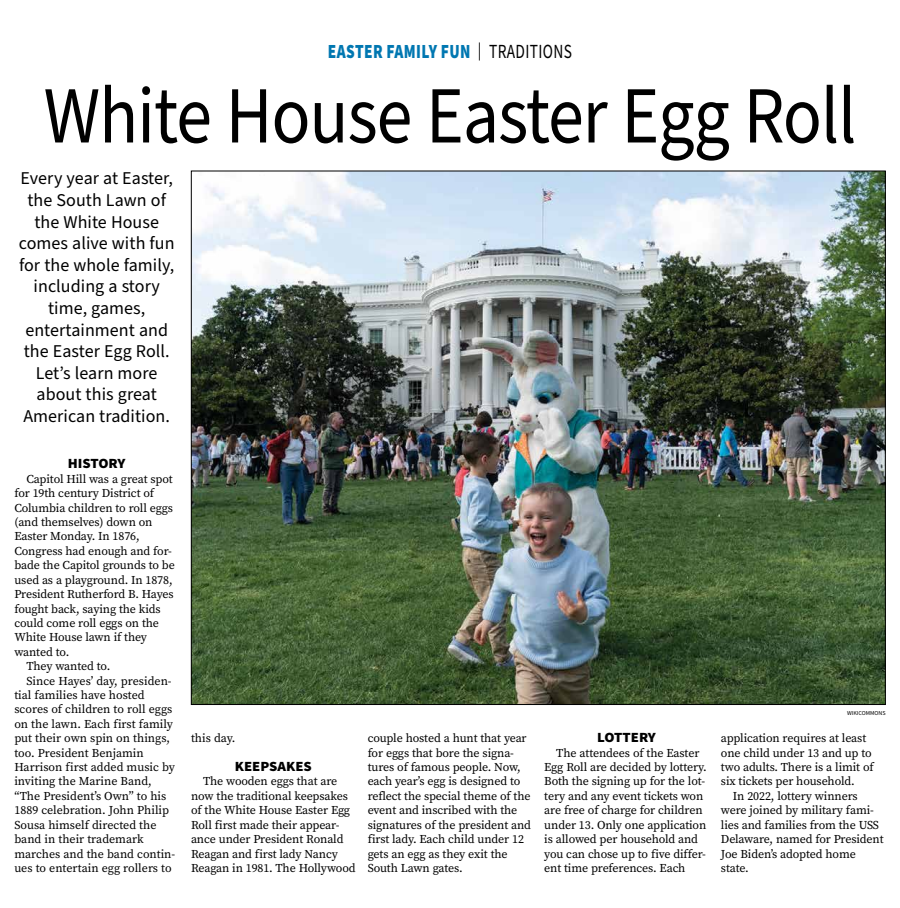
<style>
.page{position:relative;width:900px;height:908px;background:#fff}
.page>*{position:absolute;margin:0;border:0;box-sizing:border-box;transform-origin:0 0}
.t1{font:81px "Source Sans Pro";letter-spacing:-.015em;color:#000;scale:.89 1}
.t2{font:900 20px "Source Sans Pro";letter-spacing:.025em;color:#0077b1;scale:.77 1}
.t3{font:18px/21.6px "Source Sans Pro";letter-spacing:.005em;color:#000;text-align:center}
.t4{font:900 14px "Source Sans Pro";color:#000;scale:1.05 1}
.t5{font:12px/14.4px "Source Serif Pro";letter-spacing:-.01em;color:#000}
.t6{font:6px "Source Sans Pro";color:#000}
.s1{font-weight:400;font-size:18px;color:#000}
.s2{font-weight:400;color:#000}
</style>
<div class="page">
<img style="left:193px;top:173px;width:691px;height:529px">
<h2 class="t2" style="left:328px;top:38px;width:319px">EASTER FAMILY FUN <span class="s1">|</span> <span class="s2">TRADITIONS</span></h2>
<h1 class="t1" style="left:44px;top:61px;width:915px">White House Easter Egg Roll</h1>
<h3 class="t3" style="left:19px;top:168px;width:157px">Every year at Easter, the South Lawn of the White House comes alive with fun for the whole family, including a story time, games, entertainment and the Easter Egg Roll.<br>Let’s learn more about this great<br>American tradition.</h3>
<p class="t4" style="left:68px;top:454px;width:56px">HISTORY</p>
<p class="t5" style="left:26px;top:471px;width:148px">Capitol Hill was a great spot</p>
<p class="t5" style="left:14px;top:486px;width:141px">for 19th century District of</p>
<p class="t5" style="left:14px;top:500px;width:160px">Columbia children to roll eggs</p>
<p class="t5" style="left:14px;top:514px;width:140px">(and themselves) down on</p>
<p class="t5" style="left:14px;top:529px;width:127px">Easter Monday. In 1876,</p>
<p class="t5" style="left:14px;top:543px;width:159px">Congress had enough and for-</p>
<p class="t5" style="left:14px;top:558px;width:162px">bade the Capitol grounds to be</p>
<p class="t5" style="left:14px;top:572px;width:160px">used as a playground. In 1878,</p>
<p class="t5" style="left:14px;top:586px;width:161px">President Rutherford B. Hayes</p>
<p class="t5" style="left:14px;top:601px;width:148px">fought back, saying the kids</p>
<p class="t5" style="left:14px;top:615px;width:146px">could come roll eggs on the</p>
<p class="t5" style="left:14px;top:630px;width:134px">White House lawn if they</p>
<p class="t5" style="left:14px;top:644px;width:56px">wanted to.</p>
<p class="t5" style="left:26px;top:658px;width:85px">They wanted to.</p>
<p class="t5" style="left:26px;top:673px;width:147px">Since Hayes’ day, presiden-</p>
<p class="t5" style="left:14px;top:687px;width:132px">tial families have hosted</p>
<p class="t5" style="left:14px;top:702px;width:160px">scores of children to roll eggs</p>
<p class="t5" style="left:14px;top:716px;width:160px">on the lawn. Each first family</p>
<p class="t5" style="left:14px;top:730px;width:157px">put their own spin on things,</p>
<p class="t5" style="left:14px;top:745px;width:131px">too. President Benjamin</p>
<p class="t5" style="left:14px;top:759px;width:162px">Harrison first added music by</p>
<p class="t5" style="left:14px;top:774px;width:139px">inviting the Marine Band,</p>
<p class="t5" style="left:14px;top:788px;width:153px">“The President’s Own” to his</p>
<p class="t5" style="left:14px;top:802px;width:156px">1889 celebration. John Philip</p>
<p class="t5" style="left:14px;top:817px;width:144px">Sousa himself directed the</p>
<p class="t5" style="left:14px;top:831px;width:131px">band in their trademark</p>
<p class="t5" style="left:14px;top:846px;width:162px">marches and the band contin-</p>
<p class="t5" style="left:14px;top:860px;width:159px">ues to entertain egg rollers to</p>
<p class="t5" style="left:191px;top:730px;width:46px">this day.</p>
<p class="t4" style="left:235px;top:756px;width:75px">KEEPSAKES</p>
<p class="t5" style="left:191px;top:774px;width:166px;text-indent:12px">The wooden eggs that are now the traditional keepsakes of the White House Easter Egg<br>Roll first made their appear&shy;ance under President Ronald<br>Reagan and first lady Nancy<br>Reagan in 1981. The Hollywood</p>
<p class="t5" style="left:368px;top:730px;width:165px">couple hosted a hunt that year for eggs that bore the signa&shy;tures of famous people. Now, each year’s egg is designed to reflect the special theme of the event and inscribed with the signatures of the president and first lady. Each child under 12 gets an egg as they exit the<br>South Lawn gates.</p>
<p class="t4" style="left:597px;top:727px;width:57px">LOTTERY</p>
<p class="t5" style="left:544px;top:745px;width:164px;text-indent:12px">The attendees of the Easter<br>Egg Roll are decided by lottery.<br>Both the signing up for the lot&shy;tery and any event tickets won are free of charge for children under 13. Only one application is allowed per household and you can chose up to five differ&shy;ent time preferences. Each</p>
<p class="t6" style="left:847px;top:709px;width:40px">WIKICOMMONS</p>
<p class="t5" style="left:721px;top:730px;width:154px">application requires at least one child under 13 and up to two adults. There is a limit of six tickets per household.</p>
<p class="t5" style="left:721px;top:788px;width:164px;text-indent:12px">In 2022, lottery winners were joined by military fami&shy;lies and families from the USS<br>Delaware, named for President<br>Joe Biden’s adopted home state.</p>
</div>
